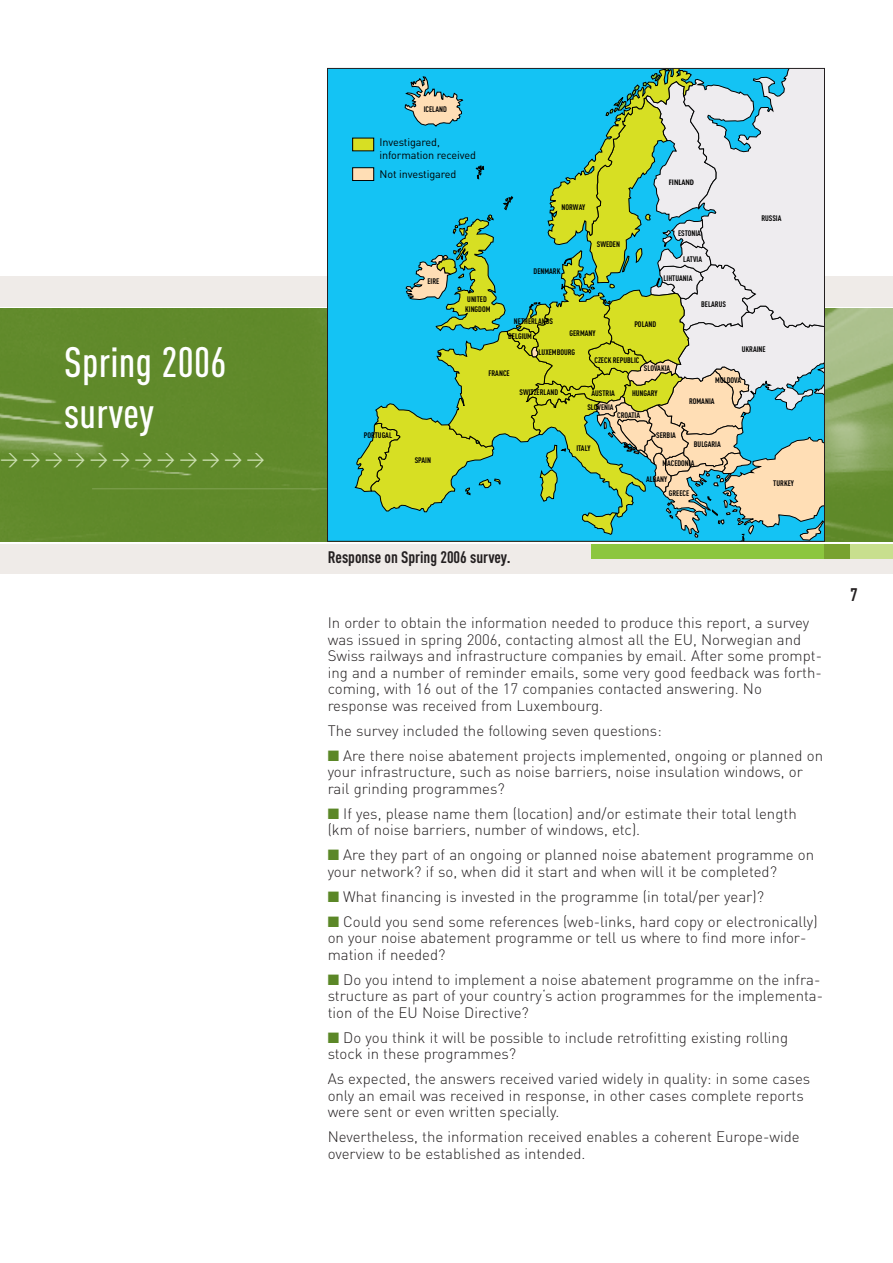
<style>
.page{position:relative;width:893px;height:1263px;background:#fff}
.page>*{position:absolute;margin:0;border:0;box-sizing:border-box;transform-origin:0 0}
.t1{font:500 42px/50.4px "DIN Cond";letter-spacing:.01em;color:#fff}
.t2{font:18px "DIN";color:#cee0b3}
.t3{font:700 18px "DIN Cond";color:#231f20}
.t4{font:700 16.5px "DIN Cond";color:#231f20}
.t5{font:300 15px/16.5px "DIN";color:#231f20}
.t6{font:10.8px/13px "DIN";letter-spacing:-.01em;color:#000}
.t7{font:700 7.95px/9.6px "DIN Cond";color:#000}
.t8{font:700 7.95px "Dax Condensed";color:#000}
.s1{color:#5b8727}
</style>
<div class="page">
<img style="left:0;top:309px;width:893px;height:233px">
<div style="left:0;top:276px;width:893px;height:30px;background:#efebe8"></div>
<div style="left:0;top:544px;width:893px;height:30px;background:#efebe8"></div>
<div style="left:591px;top:544px;width:234px;height:14px;background:#8cc63f"></div>
<div style="left:825px;top:544px;width:25px;height:14px;background:#78a22f"></div>
<div style="left:850px;top:544px;width:43px;height:14px;background:#c8df8e"></div>
<hr style="left:92px;top:488px;width:367px;height:1px;background:#779a47">
<div style="left:327px;top:68px;width:497px;height:473px;background:#14c3f4"></div>
<svg style="left:355px;top:70px;width:468px;height:470px"></svg>
<div style="left:353px;top:138px;width:21px;height:13px;background:#d7df23"></div>
<div style="left:352px;top:138px;width:22px;height:13px;border:1px solid #000"></div>
<div style="left:353px;top:168px;width:21px;height:12px;background:#ffdeb5"></div>
<div style="left:352px;top:168px;width:22px;height:13px;border:1px solid #000"></div>
<h1 class="t1" style="left:64px;top:341px;width:164px">Spring 2006 survey</h1>
<p class="t2" style="left:0;top:453px;width:267px">&gt;&gt;&gt;&gt;&gt;&gt;&gt;&gt;&gt;&gt;&gt;&gt;</p>
<p class="t7" style="left:424px;top:105px;width:25px">ICELAND</p>
<p class="t6" style="left:379px;top:136px;width:98px">Investigared, information received</p>
<p class="t6" style="left:379px;top:168px;width:78px">Not investigared</p>
<p class="t7" style="left:427px;top:277px;width:13px">EIRE</p>
<p class="t7" style="left:465px;top:295px;width:27px">UNITED<br>KINGDOM</p>
<p class="t7" style="left:561px;top:203px;width:25px">NORWAY</p>
<p class="t7" style="left:534px;top:267px;width:28px">DENMARK</p>
<p class="t7" style="left:597px;top:240px;width:25px">SWEDEN</p>
<p class="t7" style="left:514px;top:317px;width:41px">NETHERLANDS</p>
<p class="t7" style="left:569px;top:329px;width:28px">GERMANY</p>
<p class="t7" style="left:538px;top:348px;width:38px">LUXEMBOURG</p>
<p class="t7" style="left:508px;top:332px;width:25px">BELGIUM</p>
<p class="t8" style="left:669px;top:179px;width:27px">FINLAND</p>
<p class="t7" style="left:678px;top:229px;width:24px">ESTONIA</p>
<p class="t7" style="left:683px;top:255px;width:21px">LATVIA</p>
<p class="t7" style="left:663px;top:274px;width:30px">LIHTUANIA</p>
<p class="t7" style="left:634px;top:320px;width:24px">POLAND</p>
<p class="t7" style="left:701px;top:300px;width:26px">BELARUS</p>
<p class="t7" style="left:594px;top:356px;width:46px">CZECK REPUBLIC</p>
<p class="t7" style="left:761px;top:214px;width:22px">RUSSIA</p>
<p class="t7" style="left:742px;top:345px;width:25px">UKRAINE</p>
<p class="t7" style="left:364px;top:431px;width:30px">PORTUGAL</p>
<p class="t7" style="left:415px;top:456px;width:18px">SPAIN</p>
<p class="t7" style="left:488px;top:369px;width:23px">FRANCE</p>
<p class="t7" style="left:644px;top:364px;width:28px">SLOVAKIA</p>
<p class="t7" style="left:519px;top:388px;width:40px">SWITZERLAND</p>
<p class="t7" style="left:591px;top:389px;width:25px">AUSTRIA</p>
<p class="t7" style="left:632px;top:389px;width:27px">HUNGARY</p>
<p class="t7" style="left:617px;top:411px;width:25px">CROATIA</p>
<p class="t7" style="left:587px;top:403px;width:28px">SLOVENIA</p>
<p class="t7" style="left:656px;top:431px;width:21px">SERBIA</p>
<p class="t7" style="left:715px;top:376px;width:27px">MOLDOVA</p>
<p class="t7" style="left:689px;top:397px;width:27px">ROMANIA</p>
<p class="t7" style="left:576px;top:444px;width:16px">ITALY</p>
<p class="t7" style="left:694px;top:440px;width:29px">BULGARIA</p>
<p class="t7" style="left:662px;top:459px;width:34px">MACEDONIA</p>
<p class="t7" style="left:646px;top:475px;width:23px">ALBANY</p>
<p class="t7" style="left:669px;top:489px;width:22px">GREECE</p>
<p class="t4" style="left:328px;top:551px;width:184px">Response on Spring 2006 survey.</p>
<p class="t7" style="left:773px;top:479px;width:22px">TURKEY</p>
<p class="t5" style="left:328px;top:617px;width:496px">In order to obtain the information needed to produce this report, a survey was issued in spring 2006, contacting almost all the EU, Norwegian and Swiss railways and infrastructure companies by email. After some prompt&shy;ing and a number of reminder emails, some very good feedback was forth&shy;coming, with 16 out of the 17 companies contacted answering. No response was received from Luxembourg.</p>
<p class="t5" style="left:328px;top:724px;width:336px">The survey included the following seven questions:</p>
<p class="t5" style="left:328px;top:749px;width:497px"><span class="s1">■</span> Are there noise abatement projects implemented, ongoing or planned on your infrastructure, such as noise barriers, noise insulation windows, or rail grinding programmes?</p>
<p class="t5" style="left:328px;top:807px;width:470px"><span class="s1">■</span> If yes, please name them (location) and/or estimate their total length (km of noise barriers, number of windows, etc).</p>
<p class="t5" style="left:328px;top:849px;width:488px"><span class="s1">■</span> Are they part of an ongoing or planned noise abatement programme on your network? if so, when did it start and when will it be completed?</p>
<p class="t5" style="left:328px;top:890px;width:438px"><span class="s1">■</span> What financing is invested in the programme (in total/per year)?</p>
<p class="t5" style="left:328px;top:915px;width:491px"><span class="s1">■</span> Could you send some references (web-links, hard copy or electronically) on your noise abatement programme or tell us where to find more infor&shy;mation if needed?</p>
<p class="t5" style="left:328px;top:973px;width:497px"><span class="s1">■</span> Do you intend to implement a noise abatement programme on the infra&shy;structure as part of your country‘s action programmes for the implementa&shy;tion of the EU Noise Directive?</p>
<p class="t5" style="left:328px;top:1031px;width:462px"><span class="s1">■</span> Do you think it will be possible to include retrofitting existing rolling stock in these programmes?</p>
<p class="t5" style="left:328px;top:1072px;width:484px">As expected, the answers received varied widely in quality: in some cases only an email was received in response, in other cases complete reports were sent or even written specially.</p>
<p class="t5" style="left:328px;top:1130px;width:473px">Nevertheless, the information received enables a coherent Europe-wide overview to be established as intended.</p>
<p class="t3" style="left:850px;top:588px;width:9px">7</p>
</div>
